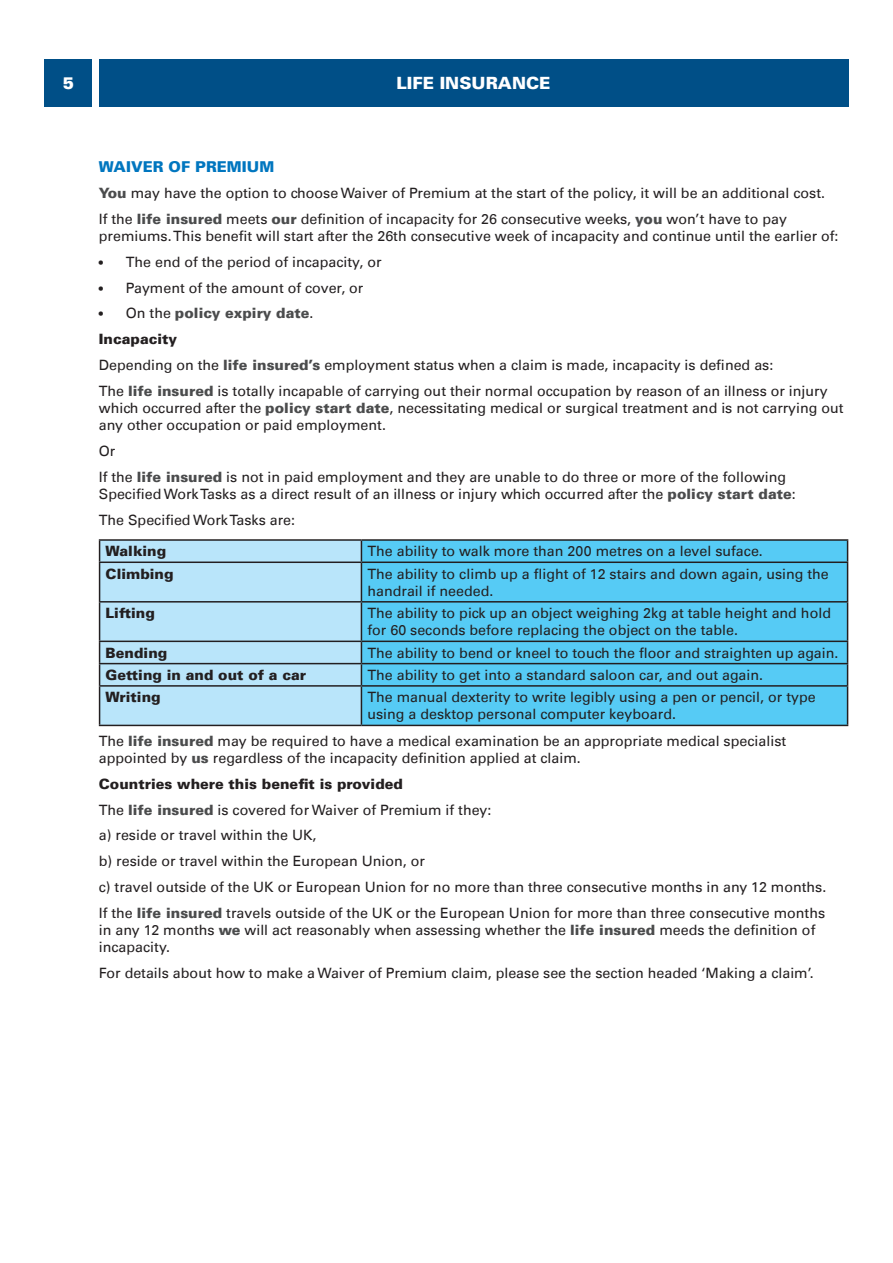
<style>
.page{position:relative;width:893px;height:1263px;background:#fff}
.page>*{position:absolute;margin:0;border:0;box-sizing:border-box;transform-origin:0 0}
.t1{font:900 16.95px "Univers LT";color:#fff}
.Body_text_-_5mm_inde{font:900 15px "Univers LT";color:#0076bf}
.Body_text_-_5mm_inde-2{font:14.25px/17.2px "Univers LT";color:#231f20}
.Body_text{font:14.25px/17.2px "Univers LT";color:#231f20}
.Body_text-2{font:900 14.25px "Univers LT";color:#231f20}
.Body_text_-_5mm_inde-3{font:900 14.25px "Univers LT";color:#231f20}
.t2{font:900 14.25px "Univers LT";color:#4b4c4d}
.s1{font-weight:900;color:#4b4c4d}
.s2{font-size:12px}
.s3{font-weight:400;font-size:12px;color:#231f20}
.s4{font-weight:400;color:#231f20}
</style>
<div class="page">
<div style="left:99px;top:60px;width:749px;height:47px;background:#004f87"></div>
<div style="left:45px;top:60px;width:47px;height:47px;background:#004f87"></div>
<div style="left:100px;top:541px;width:261px;height:184px;background:#b9e5fa"></div>
<div style="left:362px;top:541px;width:485px;height:184px;background:#56cbf5"></div>
<hr style="left:99px;top:539px;width:262px;height:2px;background:#231f20">
<svg style="left:99px;top:541px;width:1px;height:20px"></svg>
<hr style="left:361px;top:539px;width:487px;height:2px;background:#231f20">
<svg style="left:361px;top:541px;width:1px;height:20px"></svg>
<svg style="left:847px;top:541px;width:1px;height:20px"></svg>
<hr style="left:99px;top:561px;width:262px;height:2px;background:#231f20">
<hr style="left:99px;top:563px;width:1px;height:38px;background:#231f20">
<hr style="left:361px;top:561px;width:487px;height:2px;background:#231f20">
<hr style="left:361px;top:563px;width:1px;height:38px;background:#231f20">
<hr style="left:847px;top:563px;width:1px;height:38px;background:#231f20">
<hr style="left:99px;top:601px;width:262px;height:1px;background:#231f20">
<hr style="left:99px;top:602px;width:1px;height:39px;background:#231f20">
<hr style="left:361px;top:601px;width:487px;height:1px;background:#231f20">
<hr style="left:361px;top:602px;width:1px;height:39px;background:#231f20">
<hr style="left:847px;top:602px;width:1px;height:39px;background:#231f20">
<hr style="left:99px;top:641px;width:262px;height:1px;background:#231f20">
<hr style="left:361px;top:641px;width:487px;height:1px;background:#231f20">
<hr style="left:99px;top:663px;width:262px;height:1px;background:#231f20">
<svg style="left:99px;top:642px;width:1px;height:43px"></svg>
<hr style="left:361px;top:663px;width:487px;height:1px;background:#231f20">
<svg style="left:361px;top:642px;width:1px;height:43px"></svg>
<svg style="left:847px;top:642px;width:1px;height:43px"></svg>
<hr style="left:99px;top:685px;width:262px;height:2px;background:#231f20">
<hr style="left:99px;top:687px;width:1px;height:38px;background:#231f20">
<hr style="left:361px;top:685px;width:487px;height:2px;background:#231f20">
<hr style="left:361px;top:687px;width:1px;height:38px;background:#231f20">
<hr style="left:847px;top:687px;width:1px;height:38px;background:#231f20">
<hr style="left:99px;top:725px;width:262px;height:1px;background:#231f20">
<hr style="left:361px;top:725px;width:487px;height:1px;background:#231f20">
<p class="t1" style="left:63px;top:73px;width:13px">5</p>
<p class="t1" style="left:396px;top:73px;width:156px">LIFE INSURANCE</p>
<p class="Body_text_-_5mm_inde" style="left:99px;top:158px;width:177px">WAIVER OF PREMIUM</p>
<p class="Body_text_-_5mm_inde-2" style="left:99px;top:185px;width:728px"><span class="s1">You</span> may have the option to choose Waiver of Premium at the start of the policy, it will be an additional cost.</p>
<p class="Body_text_-_5mm_inde-2" style="left:99px;top:210px;width:741px">If the <span class="s1">life insured</span> meets <span class="s1">our</span> definition of incapacity for 26 consecutive weeks, <span class="s1">you</span> won’t have to pay premiums. This benefit will start after the 26th consecutive week of incapacity and continue until the earlier of:</p>
<p class="Body_text_-_5mm_inde-2" style="left:99px;top:253px;width:284px"><span class="s2">•</span> The end of the period of incapacity, or</p>
<p class="Body_text_-_5mm_inde-2" style="left:99px;top:279px;width:266px"><span class="s2">•</span> Payment of the amount of cover, or</p>
<p class="t2" style="left:99px;top:304px;width:216px"><span class="s3">•</span> <span class="s4">On the</span> policy expiry date<span class="s4">.</span></p>
<p class="Body_text_-_5mm_inde-3" style="left:99px;top:330px;width:80px">Incapacity</p>
<p class="Body_text_-_5mm_inde-2" style="left:99px;top:356px;width:676px">Depending on the <span class="s1">life insured’s</span> employment status when a claim is made, incapacity is defined as:</p>
<p class="Body_text_-_5mm_inde-2" style="left:99px;top:382px;width:746px">The <span class="s1">life insured</span> is totally incapable of carrying out their normal occupation by reason of an illness or injury which occurred after the <span class="s1">policy start date</span>, necessitating medical or surgical treatment and is not carrying out any other occupation or paid employment.</p>
<p class="Body_text_-_5mm_inde-2" style="left:99px;top:442px;width:18px">Or</p>
<p class="Body_text_-_5mm_inde-2" style="left:99px;top:468px;width:698px">If the <span class="s1">life insured</span> is not in paid employment and they are unable to do three or more of the following<br>Specified Work Tasks as a direct result of an illness or injury which occurred after the <span class="s1">policy start date</span>:</p>
<p class="Body_text_-_5mm_inde-2" style="left:99px;top:511px;width:198px">The Specified Work Tasks are:</p>
<p class="Body_text-2" style="left:106px;top:542px;width:62px">Walking</p>
<p class="Body_text" style="left:367px;top:543px;width:397px">The ability to walk more than 200 metres on a level suface.</p>
<p class="Body_text-2" style="left:106px;top:564px;width:70px">Climbing</p>
<p class="Body_text" style="left:367px;top:565px;width:463px">The ability to climb up a flight of 12 stairs and down again, using the handrail if needed.</p>
<p class="Body_text-2" style="left:106px;top:604px;width:51px">Lifting</p>
<p class="Body_text" style="left:367px;top:604px;width:465px">The ability to pick up an object weighing 2kg at table height and hold for 60 seconds before replacing the object on the table.</p>
<p class="Body_text-2" style="left:106px;top:643px;width:63px">Bending</p>
<p class="Body_text" style="left:367px;top:644px;width:472px">The ability to bend or kneel to touch the floor and straighten up again.</p>
<p class="Body_text-2" style="left:106px;top:666px;width:202px">Getting in and out of a car</p>
<p class="Body_text" style="left:367px;top:666px;width:397px">The ability to get into a standard saloon car, and out again.</p>
<p class="Body_text-2" style="left:106px;top:688px;width:57px">Writing</p>
<p class="Body_text" style="left:367px;top:688px;width:450px">The manual dexterity to write legibly using a pen or pencil, or type using a desktop personal computer keyboard.</p>
<p class="Body_text_-_5mm_inde-2" style="left:99px;top:732px;width:689px">The <span class="s1">life insured</span> may be required to have a medical examination be an appropriate medical specialist appointed by <span class="s1">us</span> regardless of the incapacity definition applied at claim.</p>
<p class="Body_text_-_5mm_inde-3" style="left:99px;top:775px;width:306px">Countries where this benefit is provided</p>
<p class="Body_text_-_5mm_inde-2" style="left:99px;top:801px;width:394px">The <span class="s1">life insured</span> is covered for Waiver of Premium if they:</p>
<p class="Body_text_-_5mm_inde-2" style="left:99px;top:827px;width:219px">a) reside or travel within the UK,</p>
<p class="Body_text_-_5mm_inde-2" style="left:99px;top:853px;width:328px">b) reside or travel within the European Union, or</p>
<p class="Body_text_-_5mm_inde-2" style="left:99px;top:878px;width:729px">c) travel outside of the UK or European Union for no more than three consecutive months in any 12 months.</p>
<p class="Body_text_-_5mm_inde-2" style="left:99px;top:904px;width:728px">If the <span class="s1">life insured</span> travels outside of the UK or the European Union for more than three consecutive months in any 12 months <span class="s1">we</span> will act reasonably when assessing whether the <span class="s1">life insured</span> meeds the definition of incapacity.</p>
<p class="Body_text_-_5mm_inde-2" style="left:99px;top:964px;width:717px">For details about how to make a Waiver of Premium claim, please see the section headed ‘Making a claim’.</p>
</div>
